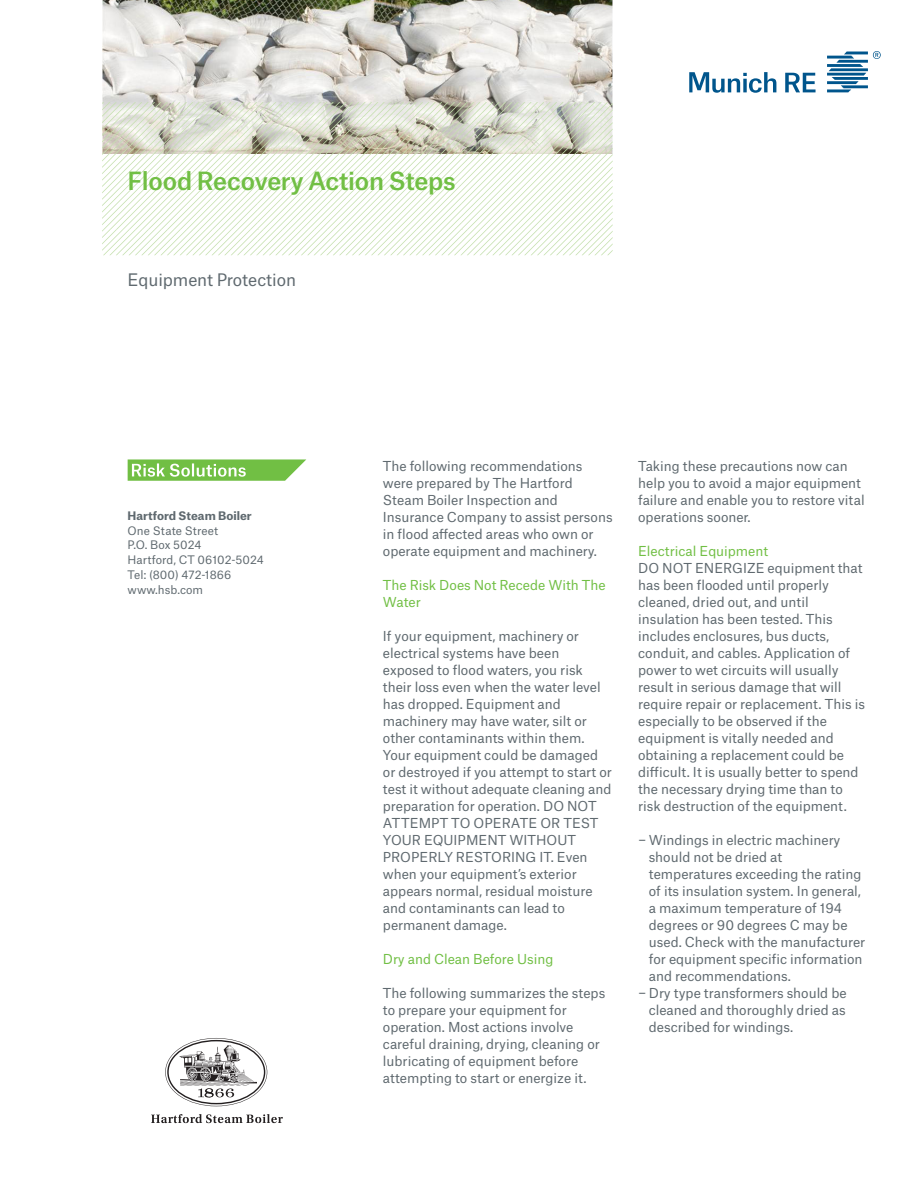
<style>
.page{position:relative;width:919px;height:1187px;background:#fff}
.page>*{position:absolute;margin:0;border:0;box-sizing:border-box;transform-origin:0 0}
.MR_16_pt{font:500 24px "Munich Re";letter-spacing:-.01em;color:#71bf44}
.MR_11_pt{font:16.5px "Munich Re";letter-spacing:-.005em;color:#5f696f}
.MR_8_75_pt_regular_s{font:13.2px/17px "Munich Re";color:#5f696f}
.MR_8_75_pt_regular_s-2{font:13.2px/17px "Munich Re";color:#71bf44}
.MR_7_5_pt_regular{font:11.25px/14.9px "Munich Re";letter-spacing:.005em;color:#5f696f}
.s1{font-weight:700}
.s2{color:#71bf44}
</style>
<div class="page">
<img style="left:102px;top:0;width:510px;height:102px">
<svg style="left:102px;top:102px;width:510px;height:153px"></svg>
<svg style="left:785px;top:73px;width:30px;height:19px"></svg>
<svg style="left:689px;top:72px;width:87px;height:21px"></svg>
<svg style="left:827px;top:51px;width:53px;height:41px"></svg>
<svg style="left:165px;top:1038px;width:102px;height:68px"></svg>
<svg style="left:151px;top:1114px;width:132px;height:9px"></svg>
<svg style="left:128px;top:459px;width:178px;height:21px;background:#90cd6d"></svg>
<p class="MR_16_pt" style="left:128px;top:161px;width:329px">Flood Recovery Action Steps</p>
<p class="MR_11_pt" style="left:128px;top:266px;width:170px">Equipment Protection</p>
<p class="MR_7_5_pt_regular" style="left:128px;top:506px;width:138px"><span class="s1">Hartford Steam Boiler<br></span>One State Street<br>P.O. Box 5024<br>Hartford, CT 06102-5024<br>Tel: (800) 472-1866</p>
<p class="MR_7_5_pt_regular" style="left:128px;top:581px;width:77px">www.hsb.com</p>
<p class="MR_8_75_pt_regular_s" style="left:383px;top:455px;width:231px">The following recommendations were prepared by The Hartford<br>Steam Boiler Inspection and<br>Insurance Company to assist persons in flood affected areas who own or operate equipment and machinery.</p>
<p class="MR_8_75_pt_regular_s-2" style="left:383px;top:574px;width:224px">The Risk Does Not Recede With The<br>Water</p>
<p class="MR_8_75_pt_regular_s" style="left:383px;top:625px;width:230px">If your equipment, machinery or electrical systems have been exposed to flood waters, you risk their loss even when the water level has dropped. Equipment and machinery may have water, silt or other contaminants within them.<br>Your equipment could be damaged or destroyed if you attempt to start or test it without adequate cleaning and preparation for operation. DO NOT<br>ATTEMPT TO OPERATE OR TEST<br>YOUR EQUIPMENT WITHOUT<br>PROPERLY RESTORING IT. Even when your equipment’s exterior appears normal, residual moisture and contaminants can lead to permanent damage.</p>
<p class="MR_8_75_pt_regular_s-2" style="left:383px;top:949px;width:172px">Dry and Clean Before Using</p>
<p class="MR_8_75_pt_regular_s" style="left:383px;top:983px;width:224px">The following summarizes the steps to prepare your equipment for operation. Most actions involve careful draining, drying, cleaning or lubricating of equipment before attempting to start or energize it.</p>
<p class="MR_8_75_pt_regular_s" style="left:638px;top:455px;width:228px">Taking these precautions now can help you to avoid a major equipment failure and enable you to restore vital operations sooner.</p>
<p class="MR_8_75_pt_regular_s" style="left:638px;top:540px;width:228px"><span class="s2">Electrical Equipment<br></span>DO NOT ENERGIZE equipment that has been flooded until properly cleaned, dried out, and until insulation has been tested. This includes enclosures, bus ducts, conduit, and cables. Application of power to wet circuits will usually result in serious damage that will require repair or replacement. This is especially to be observed if the equipment is vitally needed and obtaining a replacement could be difficult. It is usually better to spend the necessary drying time than to risk destruction of the equipment.</p>
<p class="MR_8_75_pt_regular_s" style="left:648px;top:830px;width:218px;text-indent:-11px">− Windings in electric machinery should not be dried at temperatures exceeding the rating of its insulation system. In general, a maximum temperature of 194 degrees or 90 degrees C may be used. Check with the manufacturer for equipment specific information and recommendations.</p>
<p class="MR_8_75_pt_regular_s" style="left:648px;top:983px;width:199px;text-align:justify;text-indent:-11px">− Dry type transformers should be cleaned and thoroughly dried as described for windings.</p>
</div>
